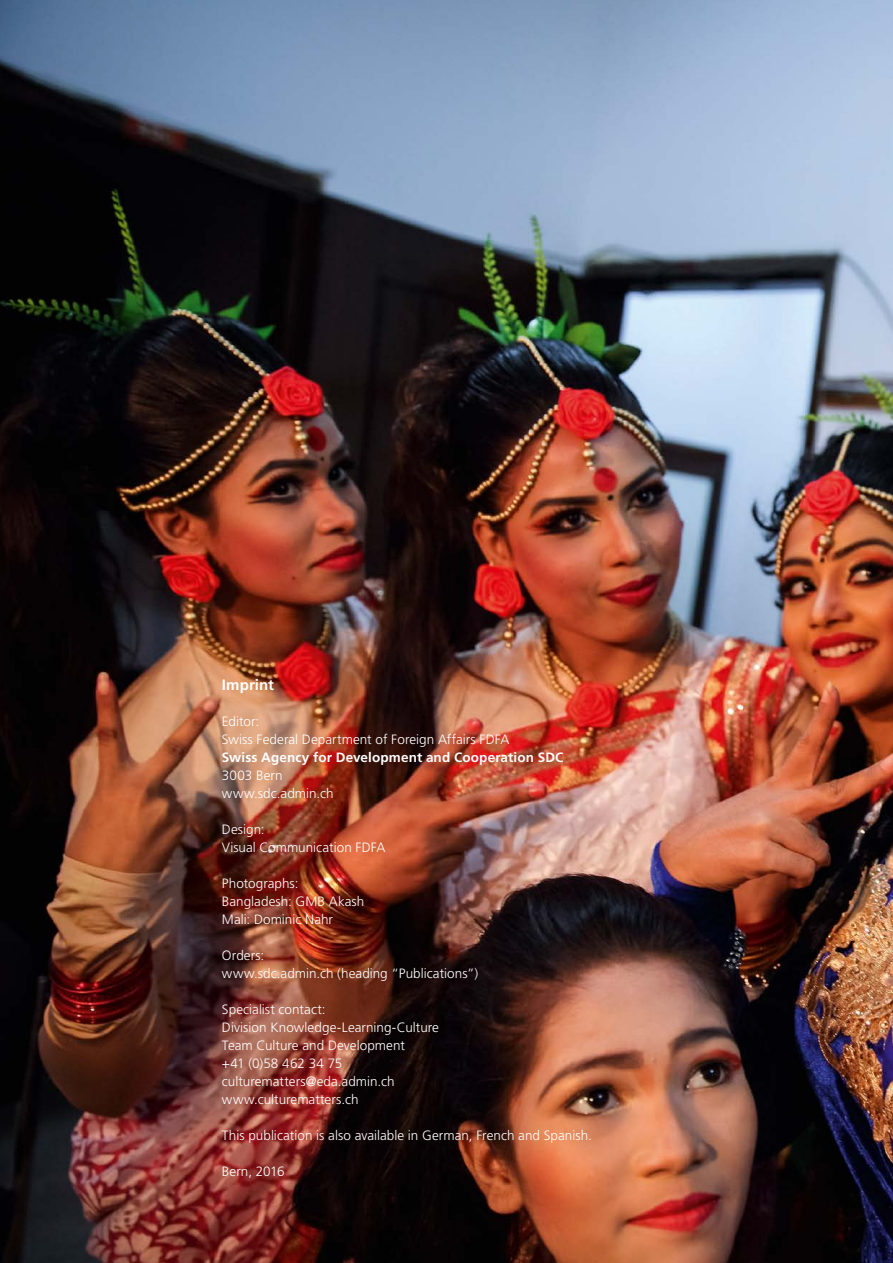
<style>
.page{position:relative;width:893px;height:1263px;background:#fff}
.page>*{position:absolute;margin:0;border:0;box-sizing:border-box;transform-origin:0 0}
.t1{font:700 15px "Frutiger LT Pro";letter-spacing:.005em;color:#fff}
.t2{font:300 13.5px/18px "Frutiger LT Pro";color:#fff}
.t3{font:700 13.5px "Frutiger LT Pro";letter-spacing:.01em;color:#fff}
</style>
<div class="page">
<img style="left:0;top:0;width:893px;height:1263px">
<p class="t1" style="left:222px;top:676px;width:54px">Imprint</p>
<p class="t2" style="left:222px;top:712px;width:289px">Editor:<br>Swiss Federal Department of Foreign Affairs FDFA</p>
<p class="t3" style="left:222px;top:749px;width:343px">Swiss Agency for Development and Cooperation SDC</p>
<p class="t2" style="left:222px;top:766px;width:113px">3003 Bern www.sdc.admin.ch</p>
<p class="t2" style="left:222px;top:820px;width:165px">Design:<br>Visual Communication FDFA</p>
<p class="t2" style="left:222px;top:874px;width:144px">Photographs:<br>Bangladesh: GMB Akash<br>Mali: Dominic Nahr</p>
<p class="t2" style="left:222px;top:946px;width:258px">Orders:<br>www.sdc.admin.ch (heading “Publications”)</p>
<p class="t2" style="left:222px;top:1000px;width:219px">Specialist contact:<br>Division Knowledge-Learning-Culture<br>Team Culture and Development<br>+41 (0)58 462 34 75 culturematters@eda.admin.ch www.culturematters.ch</p>
<p class="t2" style="left:222px;top:1126px;width:371px">This publication is also available in German, French and Spanish.</p>
<p class="t2" style="left:222px;top:1162px;width:64px">Bern, 2016</p>
</div>
